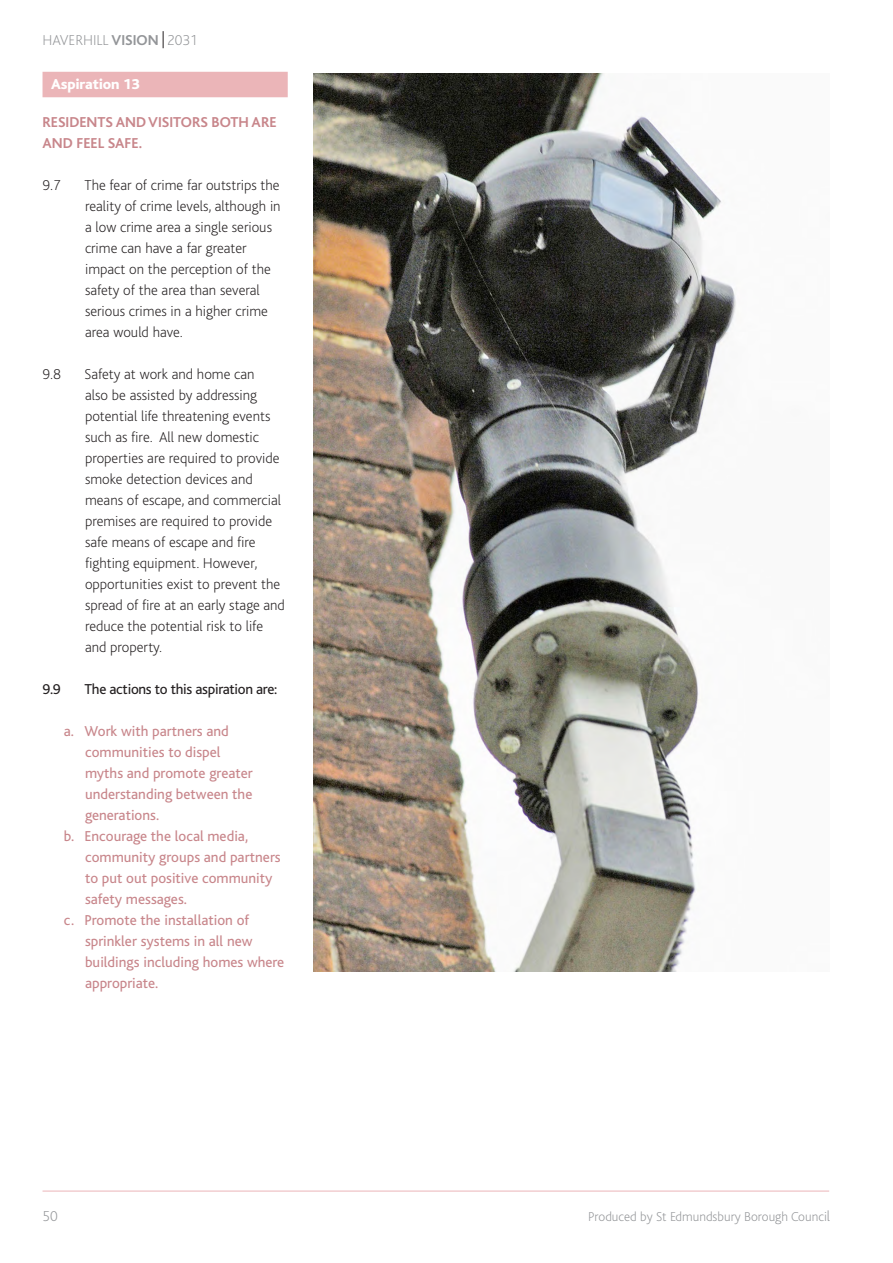
<style>
.page{position:relative;width:893px;height:1263px;background:#fff}
.page>*{position:absolute;margin:0;border:0;box-sizing:border-box;transform-origin:0 0}
.t1{font:200 15px/21px "Bliss";color:#231f20}
.t2{font:15px/21px "Bliss";color:#c8868b}
.sub_head_2_copy{font:700 15px/21px "Bliss";color:#c8868b}
.t3{font:15px "Bliss";letter-spacing:-.02em;color:#231f20}
.body_text{font:200 15px "Bliss";color:#939598}
.sub_head_1{font:800 15px "Bliss";color:#fff}
.body_text-2{font:200 13.5px "Bliss";color:#939598}
.s1{font-weight:700}
.s2{font-size:15px}
</style>
<div class="page">
<hr style="left:43px;top:1191px;width:786px;height:1px;background:#ebb5b8">
<svg style="left:163px;top:31px;width:1px;height:17px"></svg>
<div style="left:43px;top:72px;width:245px;height:25px;background:#ebb5b8"></div>
<img style="left:313px;top:73px;width:423px;height:899px">
<p class="body_text" style="left:43px;top:32px;width:157px">HAVERHILL <span class="s1">VISION</span> 2031</p>
<p class="sub_head_1" style="left:51px;top:76px;width:90px">Aspiration 13</p>
<p class="sub_head_2_copy" style="left:43px;top:111px;width:236px">RESIDENTS AND VISITORS BOTH ARE<br>AND FEEL SAFE.</p>
<p class="t1" style="left:43px;top:174px;width:20px">9.7</p>
<p class="t1" style="left:85px;top:174px;width:198px">The fear of crime far outstrips the reality of crime levels, although in a low crime area a single serious crime can have a far greater impact on the perception of the safety of the area than several serious crimes in a higher crime area would have.</p>
<p class="t1" style="left:43px;top:363px;width:20px">9.8</p>
<p class="t1" style="left:85px;top:363px;width:202px">Safety at work and home can<br>also be assisted by addressing potential life threatening events such as fire. All new domestic properties are required to provide smoke detection devices and means of escape, and commercial premises are required to provide safe means of escape and fire fighting equipment. However, opportunities exist to prevent the spread of fire at an early stage and reduce the potential risk to life and property.</p>
<p class="t3" style="left:43px;top:681px;width:20px">9.9</p>
<p class="t3" style="left:85px;top:681px;width:194px">The actions to this aspiration are:</p>
<p class="t2" style="left:85px;top:720px;width:169px;text-indent:-21px">a. Work with partners and communities to dispel myths and promote greater understanding between the generations.</p>
<p class="t2" style="left:85px;top:825px;width:197px;text-indent:-21px">b. Encourage the local media, community groups and partners to put out positive community safety messages.</p>
<p class="t2" style="left:85px;top:909px;width:201px;text-indent:-21px">c. Promote the installation of sprinkler systems in all new buildings including homes where appropriate.</p>
<p class="body_text" style="left:43px;top:1208px;width:17px">50</p>
<p class="body_text-2" style="left:588px;top:1209px;width:243px">Produced by St Edmundsbury Borough Counci<span class="s2">l</span></p>
</div>
